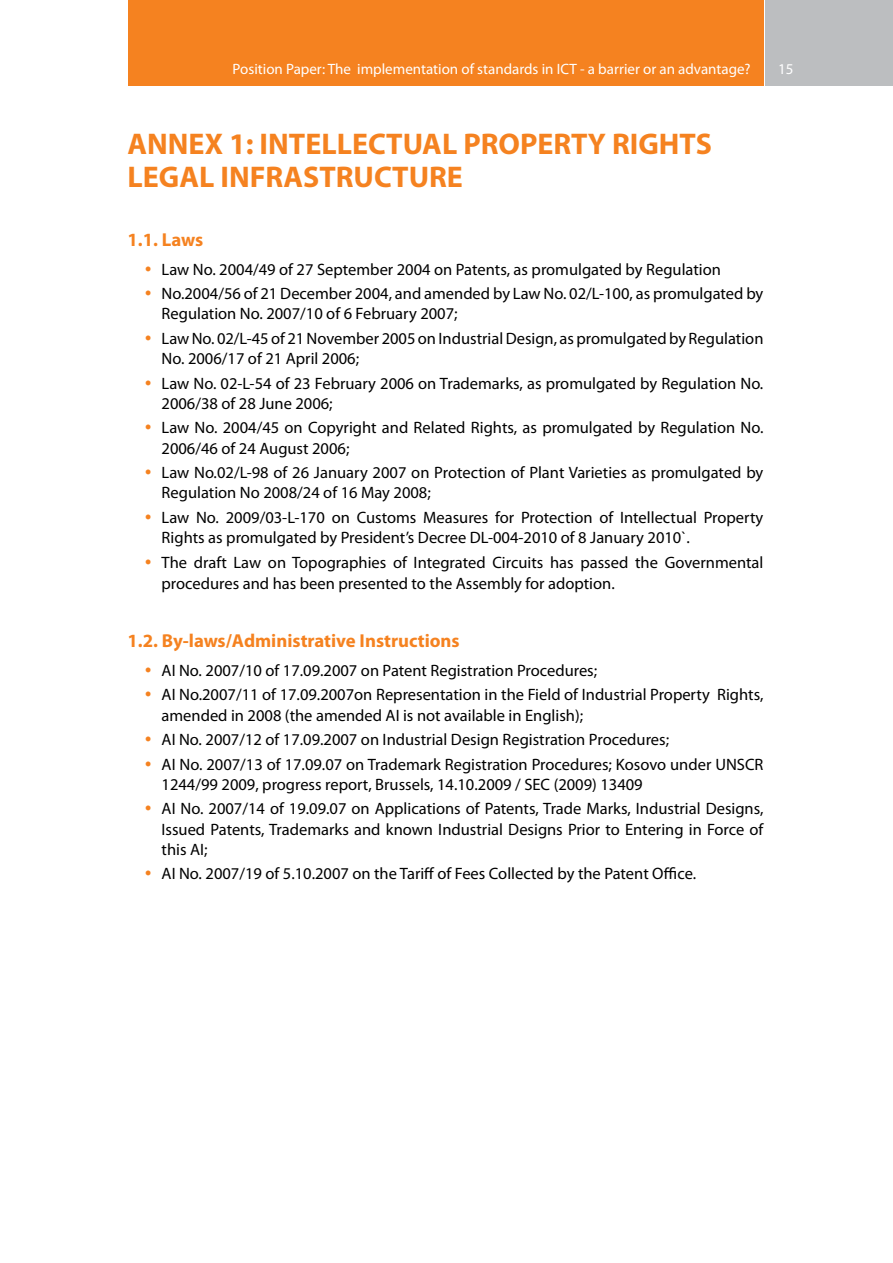
<style>
.page{position:relative;width:893px;height:1263px;background:#fff}
.page>*{position:absolute;margin:0;border:0;box-sizing:border-box;transform-origin:0 0}
.t1{font:700 30px/33px "Myriad Pro";color:#f58220}
.t2{font:700 18.75px "Myriad Pro";color:#f58220}
.t3{font:16.5px/24.5px "Myriad Pro";color:#000}
.t4{font:15px "Myriad Pro";color:#fff}
</style>
<div class="page">
<div style="left:765px;top:0;width:128px;height:85px;background:#bcbec0"></div>
<div style="left:128px;top:0;width:635px;height:85px;background:#f58220"></div>
<p class="t4" style="left:233px;top:60px;width:520px">Position Paper: The implementation of standards in ICT - a barrier or an advantage?</p>
<p class="t4" style="left:778px;top:60px;width:17px">15</p>
<h1 class="t1" style="left:128px;top:127px;width:586px">ANNEX 1: INTELLECTUAL PROPERTY RIGHTS<br>LEGAL INFRASTRUCTURE</h1>
<p class="t2" style="left:128px;top:227px;width:77px">1.1. Laws</p>
<p class="t3" style="left:162px;top:257px;width:603px">Law No. 2004/49 of 27 September 2004 on Patents, as promulgated by Regulation<br>No.2004/56 of 21 December 2004, and amended by Law No. 02/L-100, as promulgated by</p>
<p class="t3" style="left:162px;top:301px;width:603px">Regulation No. 2007/10 of 6 February 2007;<br>Law No. 02/L-45 of 21 November 2005 on Industrial Design, as promulgated by Regulation</p>
<p class="t3" style="left:162px;top:346px;width:603px">No. 2006/17 of 21 April 2006;<br>Law No. 02-L-54 of 23 February 2006 on Trademarks, as promulgated by Regulation No.</p>
<p class="t3" style="left:162px;top:391px;width:603px">2006/38 of 28 June 2006;<br>Law No. 2004/45 on Copyright and Related Rights, as promulgated by Regulation No.</p>
<p class="t3" style="left:162px;top:436px;width:603px">2006/46 of 24 August 2006;<br>Law No.02/L-98 of 26 January 2007 on Protection of Plant Varieties as promulgated by</p>
<p class="t3" style="left:162px;top:480px;width:603px">Regulation No 2008/24 of 16 May 2008;<br>Law No. 2009/03-L-170 on Customs Measures for Protection of Intellectual Property</p>
<p class="t3" style="left:162px;top:525px;width:603px">Rights as promulgated by President’s Decree DL-004-2010 of 8 January 2010`.<br>The draft Law on Topographies of Integrated Circuits has passed the Governmental</p>
<p class="t3" style="left:162px;top:571px;width:455px">procedures and has been presented to the Assembly for adoption.</p>
<p class="t2" style="left:128px;top:629px;width:334px">1.2. By-laws/Administrative Instructions</p>
<p class="t3" style="left:162px;top:658px;width:603px">AI No. 2007/10 of 17.09.2007 on Patent Registration Procedures;<br>AI No.2007/11 of 17.09.2007on Representation in the Field of Industrial Property Rights,</p>
<p class="t3" style="left:162px;top:703px;width:603px">amended in 2008 (the amended AI is not available in English);<br>AI No. 2007/12 of 17.09.2007 on Industrial Design Registration Procedures;<br>AI No. 2007/13 of 17.09.07 on Trademark Registration Procedures; Kosovo under UNSCR</p>
<p class="t3" style="left:162px;top:772px;width:603px">1244/99 2009, progress report, Brussels, 14.10.2009 / SEC (2009) 13409<br>AI No. 2007/14 of 19.09.07 on Applications of Patents, Trade Marks, Industrial Designs,</p>
<p class="t3" style="left:162px;top:819px;width:603px;line-height:20.2px">Issued Patents, Trademarks and known Industrial Designs Prior to Entering in Force of this AI;</p>
<p class="t3" style="left:162px;top:861px;width:536px">AI No. 2007/19 of 5.10.2007 on the Tariff of Fees Collected by the Patent Office.</p>
</div>
